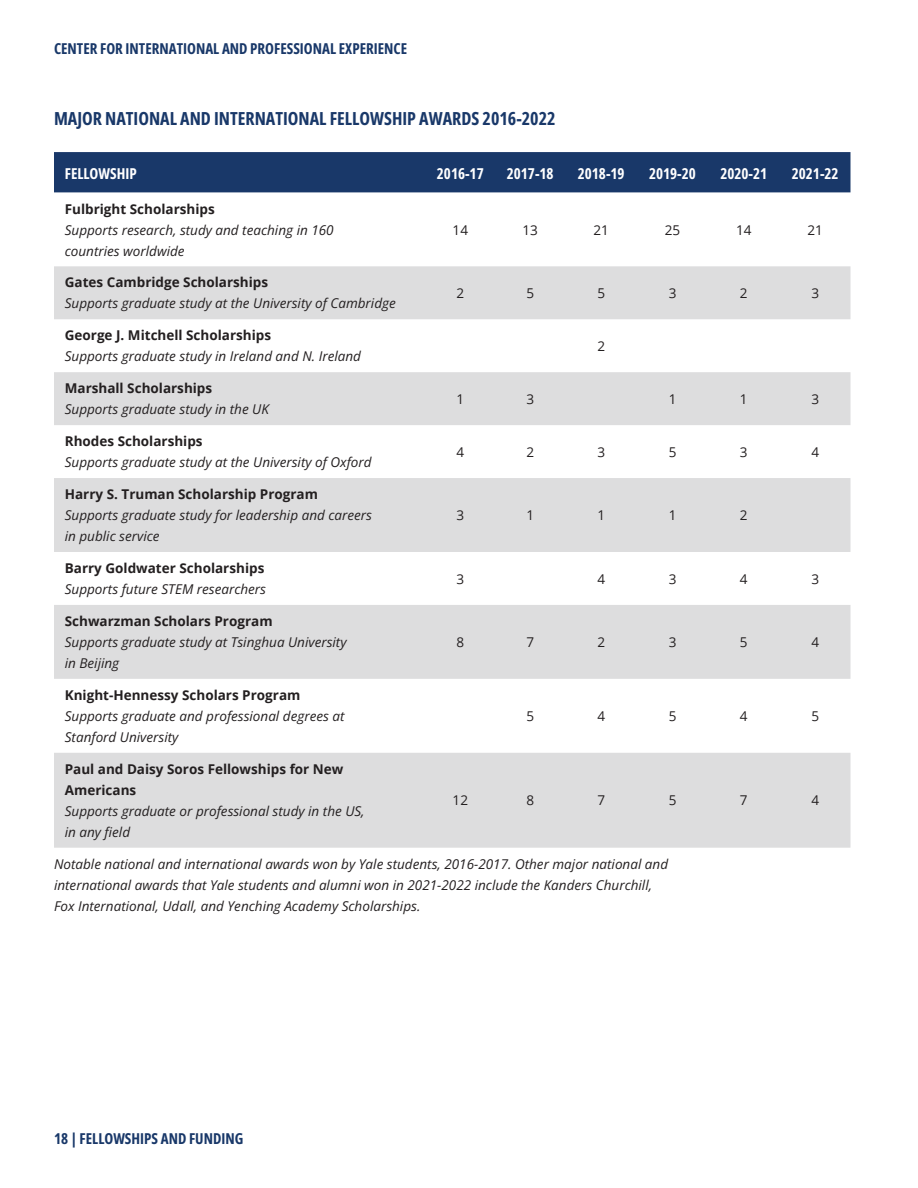
<style>
.page{position:relative;width:918px;height:1188px;background:#fff}
.page>*{position:absolute;margin:0;border:0;box-sizing:border-box;transform-origin:0 0}
.Heading_1{font:700 18px "Open Sans Condensed";color:#193869}
.t1{font:700 15px "Open Sans Condensed";color:#193869}
.Table_Header_Row{font:700 15px "Open Sans Condensed";color:#fff}
.t2{font:italic 13.5px/21px "Open Sans";color:#231f20}
.t3{font:13.5px "Open Sans";color:#231f20}
.s1{font-weight:700;font-style:normal}
</style>
<div class="page">
<div style="left:54px;top:152px;width:796px;height:40px;background:#193869"></div>
<svg style="left:54px;top:266px;width:796px;height:582px;fill:#ddddde"></svg>
<p class="t1" style="left:54px;top:38px;width:355px">CENTER FOR INTERNATIONAL AND PROFESSIONAL EXPERIENCE</p>
<p class="Heading_1" style="left:54px;top:106px;width:503px">MAJOR NATIONAL AND INTERNATIONAL FELLOWSHIP AWARDS 2016-2022</p>
<p class="Table_Header_Row" style="left:65px;top:163px;width:73px">FELLOWSHIP</p>
<p class="Table_Header_Row" style="left:437px;top:163px;width:48px">2016-17</p>
<p class="Table_Header_Row" style="left:507px;top:163px;width:48px">2017-18</p>
<p class="Table_Header_Row" style="left:578px;top:163px;width:48px">2018-19</p>
<p class="Table_Header_Row" style="left:649px;top:163px;width:48px">2019-20</p>
<p class="Table_Header_Row" style="left:720px;top:163px;width:48px">2020-21</p>
<p class="Table_Header_Row" style="left:792px;top:163px;width:48px">2021-22</p>
<p class="t2" style="left:65px;top:198px;width:270px"><span class="s1">Fulbright Scholarships<br></span>Supports research, study and teaching in 160 countries worldwide</p>
<p class="t3" style="left:453px;top:220px;width:17px">14</p>
<p class="t3" style="left:523px;top:220px;width:17px">13</p>
<p class="t3" style="left:594px;top:220px;width:17px">21</p>
<p class="t3" style="left:665px;top:220px;width:17px">25</p>
<p class="t3" style="left:736px;top:220px;width:17px">14</p>
<p class="t3" style="left:808px;top:220px;width:17px">21</p>
<p class="t2" style="left:65px;top:272px;width:333px"><span class="s1">Gates Cambridge Scholarships<br></span>Supports graduate study at the University of Cambridge</p>
<p class="t3" style="left:456px;top:284px;width:9px">2</p>
<p class="t3" style="left:526px;top:284px;width:9px">5</p>
<p class="t3" style="left:597px;top:284px;width:9px">5</p>
<p class="t3" style="left:669px;top:284px;width:9px">3</p>
<p class="t3" style="left:740px;top:284px;width:9px">2</p>
<p class="t3" style="left:811px;top:284px;width:9px">3</p>
<p class="t2" style="left:65px;top:325px;width:298px"><span class="s1">George J. Mitchell Scholarships<br></span>Supports graduate study in Ireland and N. Ireland</p>
<p class="t3" style="left:597px;top:337px;width:9px">2</p>
<p class="t2" style="left:65px;top:377px;width:206px"><span class="s1">Marshall Scholarships<br></span>Supports graduate study in the UK</p>
<p class="t3" style="left:456px;top:390px;width:9px">1</p>
<p class="t3" style="left:526px;top:390px;width:9px">3</p>
<p class="t3" style="left:669px;top:390px;width:9px">1</p>
<p class="t3" style="left:740px;top:390px;width:9px">1</p>
<p class="t3" style="left:811px;top:390px;width:9px">3</p>
<p class="t2" style="left:65px;top:430px;width:308px"><span class="s1">Rhodes Scholarships<br></span>Supports graduate study at the University of Oxford</p>
<p class="t3" style="left:456px;top:443px;width:9px">4</p>
<p class="t3" style="left:526px;top:443px;width:9px">2</p>
<p class="t3" style="left:597px;top:443px;width:9px">3</p>
<p class="t3" style="left:669px;top:443px;width:9px">5</p>
<p class="t3" style="left:740px;top:443px;width:9px">3</p>
<p class="t3" style="left:811px;top:443px;width:9px">4</p>
<p class="t2" style="left:65px;top:483px;width:309px"><span class="s1">Harry S. Truman Scholarship Program<br></span>Supports graduate study for leadership and careers in public service</p>
<p class="t3" style="left:456px;top:506px;width:9px">3</p>
<p class="t3" style="left:526px;top:506px;width:9px">1</p>
<p class="t3" style="left:597px;top:506px;width:9px">1</p>
<p class="t3" style="left:669px;top:506px;width:9px">1</p>
<p class="t3" style="left:740px;top:506px;width:9px">2</p>
<p class="t2" style="left:65px;top:557px;width:203px"><span class="s1">Barry Goldwater Scholarships<br></span>Supports future STEM researchers</p>
<p class="t3" style="left:456px;top:569px;width:9px">3</p>
<p class="t3" style="left:597px;top:569px;width:9px">4</p>
<p class="t3" style="left:669px;top:569px;width:9px">3</p>
<p class="t3" style="left:740px;top:569px;width:9px">4</p>
<p class="t3" style="left:811px;top:569px;width:9px">3</p>
<p class="t2" style="left:65px;top:610px;width:283px"><span class="s1">Schwarzman Scholars Program<br></span>Supports graduate study at Tsinghua University in Beijing</p>
<p class="t3" style="left:456px;top:633px;width:9px">8</p>
<p class="t3" style="left:526px;top:633px;width:9px">7</p>
<p class="t3" style="left:597px;top:633px;width:9px">2</p>
<p class="t3" style="left:669px;top:633px;width:9px">3</p>
<p class="t3" style="left:740px;top:633px;width:9px">5</p>
<p class="t3" style="left:811px;top:633px;width:9px">4</p>
<p class="t2" style="left:65px;top:684px;width:281px"><span class="s1">Knight-Hennessy Scholars Program<br></span>Supports graduate and professional degrees at<br>Stanford University</p>
<p class="t2" style="left:65px;top:758px;width:301px"><span class="s1">Paul and Daisy Soros Fellowships for New<br>Americans<br></span>Supports graduate or professional study in the US, in any field</p>
<p class="t3" style="left:526px;top:707px;width:9px">5</p>
<p class="t3" style="left:597px;top:707px;width:9px">4</p>
<p class="t3" style="left:669px;top:707px;width:9px">5</p>
<p class="t3" style="left:740px;top:707px;width:9px">4</p>
<p class="t3" style="left:811px;top:707px;width:9px">5</p>
<p class="t3" style="left:453px;top:791px;width:17px">12</p>
<p class="t3" style="left:526px;top:791px;width:9px">8</p>
<p class="t3" style="left:597px;top:791px;width:9px">7</p>
<p class="t3" style="left:669px;top:791px;width:9px">5</p>
<p class="t3" style="left:740px;top:791px;width:9px">7</p>
<p class="t3" style="left:811px;top:791px;width:9px">4</p>
<p class="t2" style="left:54px;top:853px;width:616px">Notable national and international awards won by Yale students, 2016-2017. Other major national and international awards that Yale students and alumni won in 2021-2022 include the Kanders Churchill,<br>Fox International, Udall, and Yenching Academy Scholarships.</p>
<p class="t1" style="left:54px;top:1128px;width:191px">18 | FELLOWSHIPS AND FUNDING</p>
</div>
